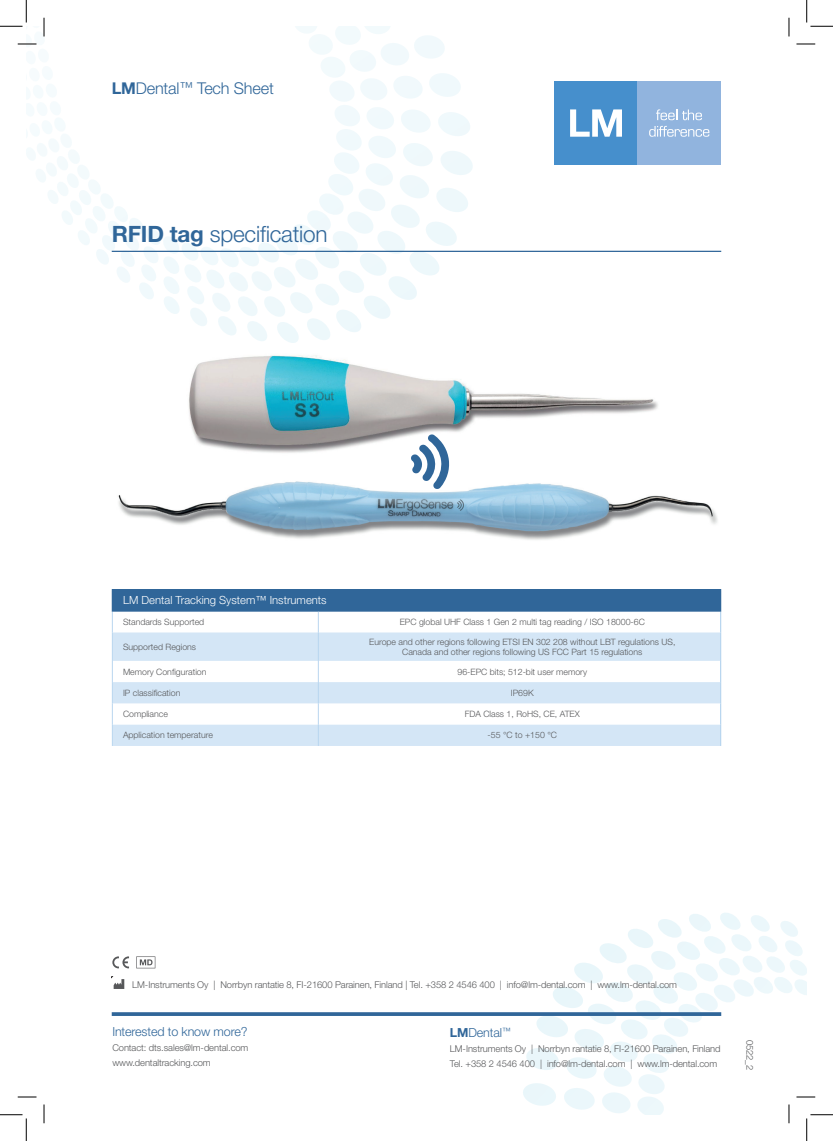
<style>
.page{position:relative;width:833px;height:1141px;background:#fff}
.page>*{position:absolute;margin:0;border:0;box-sizing:border-box;transform-origin:0 0}
.t1{font:300 22.5px "Helvetica Neue LT Pro";letter-spacing:-.01em;color:#306699}
.t2{font:300 16.25px "Helvetica Neue LT Pro";letter-spacing:-.01em;color:#306699}
.t3{font:300 12.5px "Helvetica Neue LT Pro";letter-spacing:-.01em;color:#306699}
.t4{font:300 11.25px "Helvetica Neue LT Pro";color:#fff}
.t5{font:300 9.38px/15px "Helvetica Neue LT Pro";letter-spacing:-.01em;color:#57585a}
.t6{font:300 8.75px/10.5px "Helvetica Neue LT Pro";color:#57585a;text-align:center}
.s1{font-weight:700}
</style>
<div class="page">
<svg style="left:521px;top:913px;width:285px;height:201px"></svg>
<hr style="left:112px;top:1012px;width:608px;height:3px;background:#306699">
<div style="left:554px;top:81px;width:83px;height:84px;background:#468fcc"></div>
<div style="left:637px;top:81px;width:83px;height:84px;background:#91b4de"></div>
<svg style="left:570px;top:109px;width:51px;height:28px"></svg>
<svg style="left:649px;top:126px;width:60px;height:11px"></svg>
<svg style="left:656px;top:109px;width:45px;height:11px"></svg>
<svg style="left:26px;top:26px;width:448px;height:317px"></svg>
<hr style="left:112px;top:251px;width:608px;height:1px;background:#306699">
<div style="left:112px;top:589px;width:608px;height:22px;background:#306699"></div>
<svg style="left:112px;top:632px;width:608px;height:114px;fill:#d4e6f6"></svg>
<svg style="left:318px;top:611px;width:1px;height:134px"></svg>
<svg style="left:112px;top:611px;width:1px;height:134px"></svg>
<svg style="left:719px;top:611px;width:1px;height:134px"></svg>
<img style="left:118px;top:481px;width:600px;height:59px">
<img style="left:189px;top:355px;width:469px;height:98px">
<svg style="left:410px;top:434px;width:39px;height:55px"></svg>
<svg style="left:112px;top:956px;width:17px;height:12px"></svg>
<svg style="left:136px;top:956px;width:19px;height:12px"></svg>
<svg style="left:112px;top:976px;width:12px;height:12px"></svg>
<svg style="left:18px;top:43px;width:18px;height:2px"></svg>
<svg style="left:796px;top:43px;width:18px;height:2px"></svg>
<svg style="left:18px;top:1096px;width:18px;height:1px"></svg>
<svg style="left:796px;top:1096px;width:18px;height:1px"></svg>
<svg style="left:43px;top:18px;width:2px;height:18px"></svg>
<svg style="left:43px;top:1104px;width:2px;height:19px"></svg>
<svg style="left:788px;top:18px;width:1px;height:18px"></svg>
<svg style="left:787px;top:1104px;width:2px;height:19px"></svg>
<svg style="left:0;top:0;width:27px;height:27px"></svg>
<svg style="left:0;top:1114px;width:27px;height:26px"></svg>
<svg style="left:806px;top:0;width:26px;height:27px"></svg>
<svg style="left:806px;top:1114px;width:26px;height:26px"></svg>
<h2 class="t2" style="left:112px;top:79px;width:163px"><span class="s1">LM</span>Dental<sup>™</sup> Tech Sheet</h2>
<h1 class="t1" style="left:112px;top:220px;width:217px"><span class="s1">RFID tag</span> specification</h1>
<p class="t4" style="left:123px;top:593px;width:205px">LM Dental Tracking System™ Instruments</p>
<p class="t6" style="left:123px;top:616px;width:83px">Standards Supported</p>
<p class="t6" style="left:399px;top:616px;width:246px">EPC global UHF Class 1 Gen 2 multi tag reading / ISO 18000-6C</p>
<p class="t6" style="left:123px;top:641px;width:75px">Supported Regions</p>
<p class="t6" style="left:369px;top:636px;width:307px">Europe and other regions following ETSI EN 302 208 without LBT regulations US,<br>Canada and other regions following US FCC Part 15 regulations</p>
<p class="t6" style="left:123px;top:666px;width:85px">Memory Configuration</p>
<p class="t6" style="left:457px;top:666px;width:131px">96-EPC bits; 512-bit user memory</p>
<p class="t6" style="left:123px;top:687px;width:59px">IP classification</p>
<p class="t6" style="left:510px;top:687px;width:24px">IP69K</p>
<p class="t6" style="left:123px;top:708px;width:46px">Compliance</p>
<p class="t6" style="left:464px;top:708px;width:116px">FDA Class 1, RoHS, CE, ATEX</p>
<p class="t6" style="left:123px;top:729px;width:91px">Application temperature</p>
<p class="t6" style="left:487px;top:729px;width:71px">-55 °C to +150 °C</p>
<p class="t5" style="left:132px;top:977px;width:546px">LM-Instruments Oy | Norrbyn rantatie 8, FI-21600 Parainen, Finland | Tel. +358 2 4546 400 | info@lm-dental.com | www.lm-dental.com</p>
<h3 class="t3" style="left:112px;top:1023px;width:136px">Interested to know more?</h3>
<p class="t5" style="left:112px;top:1040px;width:137px">Contact: dts.sales@lm-dental.com www.dentaltracking.com</p>
<h3 class="t3" style="left:449px;top:1024px;width:62px"><span class="s1">LM</span>Dental<sup>™</sup></h3>
<p class="t5" style="left:449px;top:1040px;width:272px">LM-Instruments Oy | Norrbyn rantatie 8, FI-21600 Parainen, Finland<br>Tel. +358 2 4546 400 | info@lm-dental.com | www.lm-dental.com</p>
<p class="t5" style="left:757px;top:1039px;width:32px;rotate:90deg">0522_2</p>
</div>
